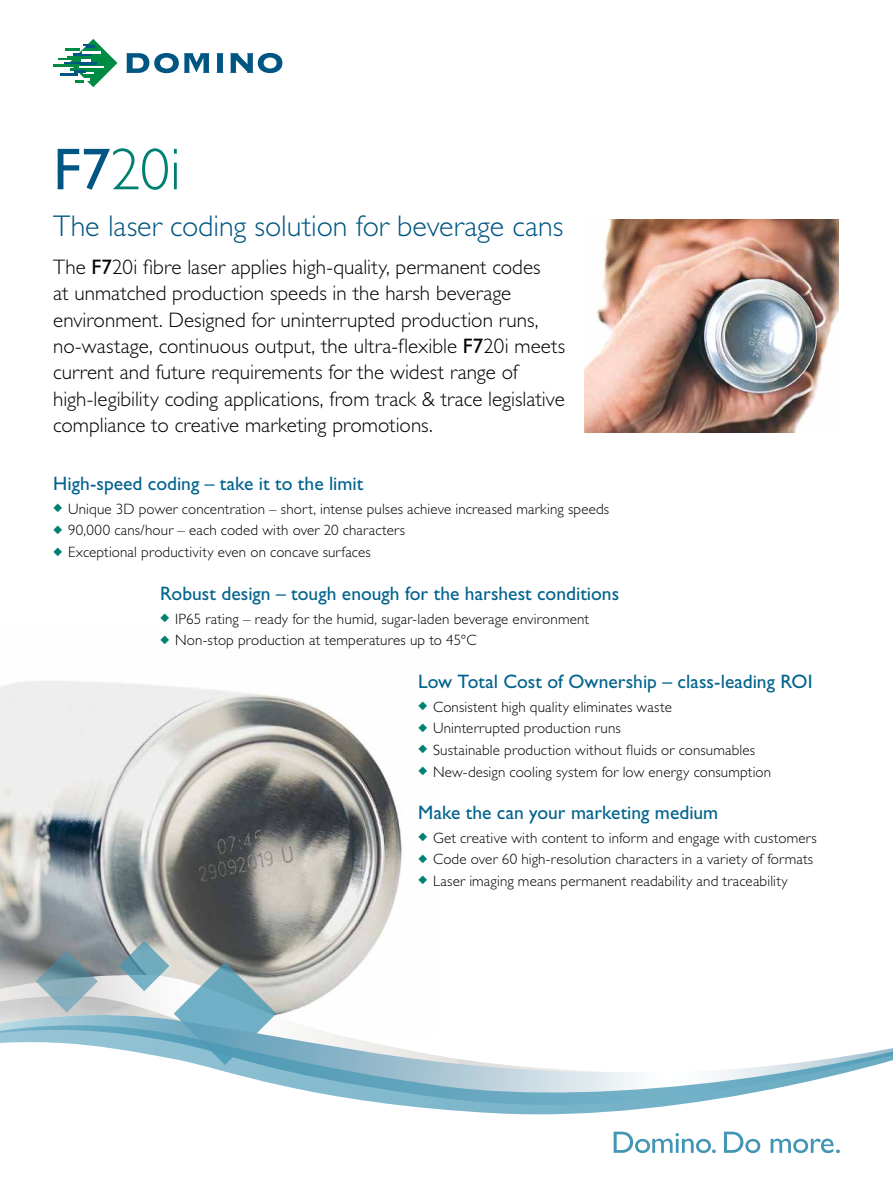
<style>
.page{position:relative;width:893px;height:1191px;background:#fff}
.page>*{position:absolute;margin:0;border:0;box-sizing:border-box;transform-origin:0 0}
.t1{font:300 59.25px "Gill Sans Std";color:#008071}
.t2{font:300 30px "Gill Sans Std";color:#005682}
.t3{font:300 21px/26.4px "Gill Sans Std";color:#000}
.t4{font:19.5px "Gill Sans Std";color:#00628d}
.t5{font:300 15px "Gill Sans Std";letter-spacing:.01em;color:#000}
.s1{font-weight:400;color:#005682}
.s2{font-weight:400}
.s3{color:#008071}
</style>
<div class="page">
<img style="left:0;top:681px;width:402px;height:292px">
<svg style="left:217px;top:53px;width:6px;height:20px"></svg>
<svg style="left:230px;top:53px;width:52px;height:20px"></svg>
<svg style="left:126px;top:53px;width:83px;height:20px"></svg>
<hr style="left:53px;top:65px;width:27px;height:2px;background:#008b45">
<svg style="left:58px;top:39px;width:59px;height:48px"></svg>
<svg style="left:36px;top:950px;width:62px;height:25px;background:#6c8087"></svg>
<svg style="left:0;top:975px;width:350px;height:23px;background:#c4cdcf"></svg>
<svg style="left:0;top:998px;width:559px;height:117px"></svg>
<svg style="left:0;top:1010px;width:893px;height:104px"></svg>
<svg style="left:119px;top:940px;width:157px;height:125px;background:#93b4bf"></svg>
<img style="left:585px;top:220px;width:254px;height:213px">
<svg style="left:614px;top:1131px;width:226px;height:22px"></svg>
<h1 class="t1" style="left:53px;top:136px;width:129px"><span class="s1">F7</span>20i</h1>
<h2 class="t2" style="left:53px;top:209px;width:512px">The laser coding solution for beverage cans</h2>
<p class="t3" style="left:53px;top:254px;width:514px">The <span class="s2">F7</span>20i fibre laser applies high-quality, permanent codes<br>at unmatched production speeds in the harsh beverage environment. Designed for uninterrupted production runs, no-wastage, continuous output, the ultra-flexible <span class="s2">F7</span>20i meets current and future requirements for the widest range of high-legibility coding applications, from track &amp; trace legislative compliance to creative marketing promotions.</p>
<h3 class="t4" style="left:53px;top:472px;width:312px">High-speed coding – take it to the limit</h3>
<p class="t5" style="left:53px;top:500px;width:558px"><span class="s3">◆</span> Unique 3D power concentration – short, intense pulses achieve increased marking speeds</p>
<p class="t5" style="left:53px;top:522px;width:354px"><span class="s3">◆</span> 90,000 cans/hour – each coded with over 20 characters</p>
<p class="t5" style="left:53px;top:543px;width:319px"><span class="s3">◆</span> Exceptional productivity even on concave surfaces</p>
<h3 class="t4" style="left:160px;top:582px;width:461px">Robust design – tough enough for the harshest conditions</h3>
<p class="t5" style="left:160px;top:610px;width:430px"><span class="s3">◆</span> IP65 rating – ready for the humid, sugar-laden beverage environment</p>
<p class="t5" style="left:160px;top:632px;width:318px"><span class="s3">◆</span> Non-stop production at temperatures up to 45°C</p>
<h3 class="t4" style="left:418px;top:670px;width:396px">Low Total Cost of Ownership – class-leading ROI</h3>
<p class="t5" style="left:418px;top:698px;width:255px"><span class="s3">◆</span> Consistent high quality eliminates waste</p>
<p class="t5" style="left:418px;top:720px;width:204px"><span class="s3">◆</span> Uninterrupted production runs</p>
<p class="t5" style="left:418px;top:741px;width:339px"><span class="s3">◆</span> Sustainable production without fluids or consumables</p>
<p class="t5" style="left:418px;top:763px;width:355px"><span class="s3">◆</span> New-design cooling system for low energy consumption</p>
<h3 class="t4" style="left:418px;top:801px;width:302px">Make the can your marketing medium</h3>
<p class="t5" style="left:418px;top:829px;width:400px"><span class="s3">◆</span> Get creative with content to inform and engage with customers</p>
<p class="t5" style="left:418px;top:851px;width:397px"><span class="s3">◆</span> Code over 60 high-resolution characters in a variety of formats</p>
<p class="t5" style="left:418px;top:872px;width:371px"><span class="s3">◆</span> Laser imaging means permanent readability and traceability</p>
</div>
